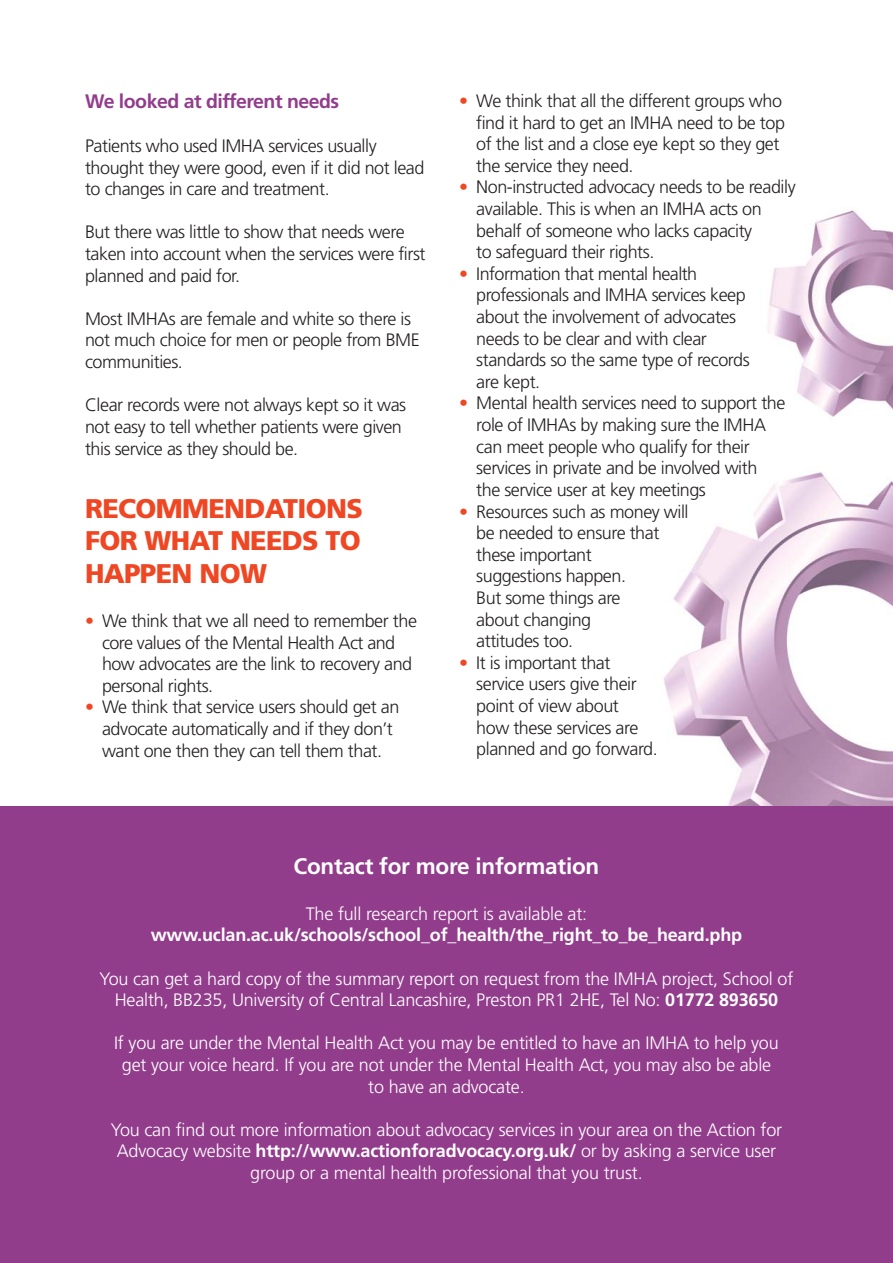
<style>
.page{position:relative;width:893px;height:1263px;background:#fff}
.page>*{position:absolute;margin:0;border:0;box-sizing:border-box;transform-origin:0 0}
.t1{font:900 27px/32.4px "Frutiger";letter-spacing:-.025em;color:#ef4723;text-align:justify}
.t2{font:700 22.5px "Frutiger";letter-spacing:-.01em;color:#fff}
.t3{font:700 19.5px "Frutiger";letter-spacing:-.025em;color:#923d8c}
.t4{font:300 18px/21.6px "Frutiger";letter-spacing:-.025em;color:#231f20}
.t5{font:300 18px/21.6px "Frutiger";letter-spacing:-.01em;color:#fff;text-align:center}
.t6{font:700 18px "Frutiger";letter-spacing:-.01em;color:#fff}
.s1{color:#ef4723}
.s2{font-weight:700}
</style>
<div class="page">
<img style="left:621px;top:472px;width:272px;height:335px">
<img style="left:768px;top:210px;width:125px;height:207px">
<div style="left:0;top:807px;width:893px;height:456px;background:#923d8c"></div>
<p class="t3" style="left:85px;top:94px;width:256px">We looked at different needs</p>
<p class="t4" style="left:85px;top:136px;width:341px">Patients who used IMHA services usually thought they were good, even if it did not lead to changes in care and treatment.</p>
<p class="t4" style="left:85px;top:223px;width:342px">But there was little to show that needs were taken into account when the services were first planned and paid for.</p>
<p class="t4" style="left:85px;top:309px;width:336px">Most IMHAs are female and white so there is not much choice for men or people from BME communities.</p>
<p class="t4" style="left:85px;top:396px;width:323px">Clear records were not always kept so it was not easy to tell whether patients were given this service as they should be.</p>
<h1 class="t1" style="left:85px;top:495px;width:279px">RECOMMENDATIONS FOR WHAT NEEDS TO HAPPEN NOW</h1>
<p class="t4" style="left:102px;top:611px;width:316px;text-indent:-17px"><span class="s1">•</span> We think that we all need to remember the core values of the Mental Health Act and how advocates are the link to recovery and personal rights.</p>
<p class="t4" style="left:85px;top:698px;width:316px;text-align:center"><span class="s1">•</span> We think that service users should get an advocate automatically and if they don’t want one then they can tell them that.</p>
<p class="t4" style="left:476px;top:91px;width:310px;text-indent:-17px"><span class="s1">•</span> We think that all the different groups who find it hard to get an IMHA need to be top of the list and a close eye kept so they get the service they need.</p>
<p class="t4" style="left:476px;top:178px;width:321px;text-indent:-17px"><span class="s1">•</span> Non-instructed advocacy needs to be readily available. This is when an IMHA acts on behalf of someone who lacks capacity<br>to safeguard their rights.</p>
<p class="t4" style="left:476px;top:264px;width:275px;text-indent:-17px"><span class="s1">•</span> Information that mental health professionals and IMHA services keep about the involvement of advocates needs to be clear and with clear standards so the same type of records are kept.</p>
<p class="t4" style="left:476px;top:394px;width:311px;text-indent:-17px"><span class="s1">•</span> Mental health services need to support the role of IMHAs by making sure the IMHA can meet people who qualify for their services in private and be involved with the service user at key meetings</p>
<p class="t4" style="left:476px;top:502px;width:214px;text-indent:-17px"><span class="s1">•</span> Resources such as money will be needed to ensure that these important<br>suggestions happen.<br>But some things are<br>about changing<br>attitudes too.</p>
<p class="t4" style="left:476px;top:653px;width:183px;text-indent:-17px"><span class="s1">•</span> It is important that service users give their point of view about<br>how these services are planned and go forward.</p>
<p class="t2" style="left:294px;top:858px;width:307px">Contact for more information</p>
<p class="t5" style="left:306px;top:904px;width:283px">The full research report is available at:</p>
<p class="t6" style="left:151px;top:928px;width:593px">www.uclan.ac.uk/schools/school_of_health/the_right_to_be_heard.php</p>
<p class="t5" style="left:100px;top:969px;width:695px">You can get a hard copy of the summary report on request from the IMHA project, School of<br>Health, BB235, University of Central Lancashire, Preston PR1 2HE, Tel No: <span class="s2">01772 893650</span></p>
<p class="t5" style="left:114px;top:1034px;width:666px">If you are under the Mental Health Act you may be entitled to have an IMHA to help you get your voice heard. If you are not under the Mental Health Act, you may also be able to have an advocate.</p>
<p class="t5" style="left:111px;top:1120px;width:673px">You can find out more information about advocacy services in your area on the Action for<br>Advocacy website <span class="s2">http://www.actionforadvocacy.org.uk/</span> or by asking a service user group or a mental health professional that you trust.</p>
</div>
